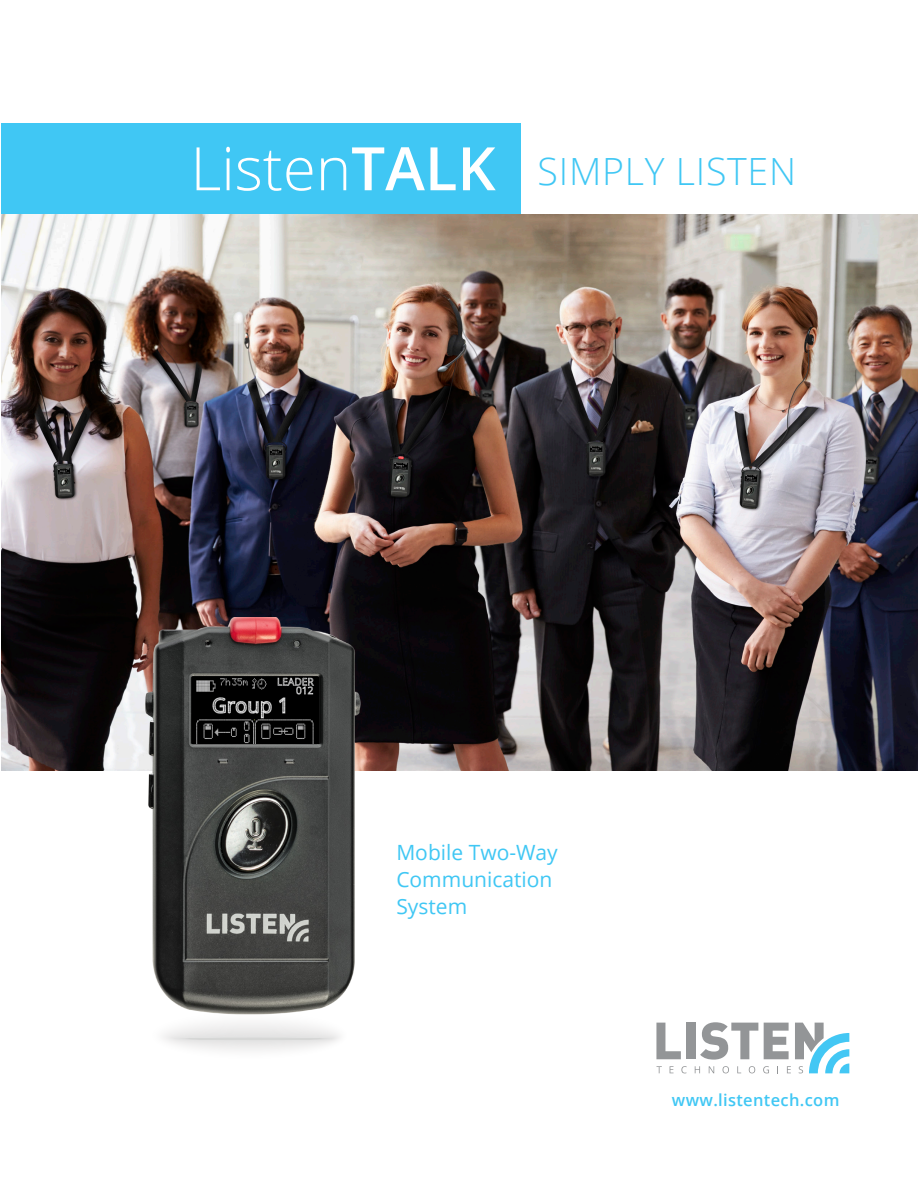
<style>
.page{position:relative;width:918px;height:1188px;background:#fff}
.page>*{position:absolute;margin:0;border:0;box-sizing:border-box;transform-origin:0 0}
.t1{font:300 60px "Open Sans";color:#fff}
.t2{font:300 37.5px "Open Sans";letter-spacing:.02em;color:#40c7f4}
.body{font:21px/27px "Open Sans";color:#40c7f4}
.t3{font:600 16.5px "Open Sans";letter-spacing:.02em;color:#40c7f4}
.s1{font-weight:600}
</style>
<div class="page">
<div style="left:1px;top:123px;width:520px;height:92px;background:#40c7f4"></div>
<svg style="left:657px;top:1066px;width:5px;height:7px"></svg>
<svg style="left:670px;top:1066px;width:4px;height:7px"></svg>
<svg style="left:681px;top:1066px;width:6px;height:7px"></svg>
<svg style="left:656px;top:1023px;width:25px;height:36px"></svg>
<div style="left:686px;top:1023px;width:9px;height:36px;background:#939597"></div>
<svg style="left:695px;top:1022px;width:154px;height:51px"></svg>
<img style="left:1px;top:214px;width:917px;height:556px">
<svg style="left:163px;top:1023px;width:177px;height:28px"></svg>
<hr style="left:178px;top:1037px;width:153px;height:4px;background:#d9d9d9;border-radius:50%">
<img style="left:144px;top:618px;width:227px;height:397px">
<img style="left:191px;top:676px;width:128px;height:68px">
<p class="t1" style="left:191px;top:127px;width:307px">Listen<span class="s1">TALK</span></p>
<p class="t2" style="left:538px;top:146px;width:260px">SIMPLY LISTEN</p>
<p class="body" style="left:396px;top:838px;width:163px">Mobile Two-Way<br>Communication<br>System</p>
<p class="t3" style="left:672px;top:1089px;width:169px">www.listentech.com</p>
</div>
